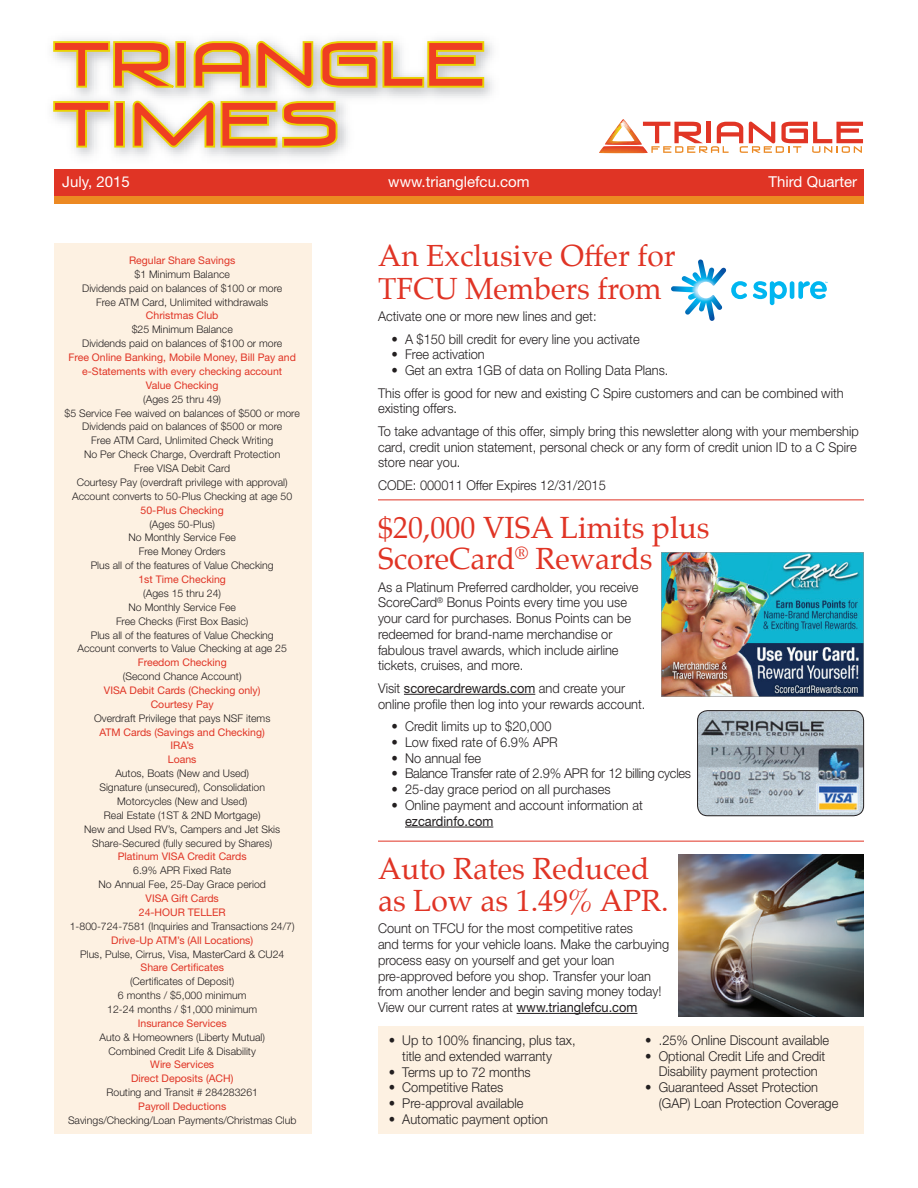
<style>
.page{position:relative;width:918px;height:1188px;background:#fff}
.page>*{position:absolute;margin:0;border:0;box-sizing:border-box;transform-origin:0 0}
.t1{font:30px/31.5px "Palatino";color:#e03425}
.t2{font:15px "Helvetica Neue LT Std";color:#fff}
.t3{font:300 13.5px/15.8px "Helvetica Neue LT Std";color:#231f20;scale:.95 1}
.t4{font:300 13.5px "Helvetica Neue LT Std";letter-spacing:-.02em;color:#231f20;scale:.95 1}
.t5{font:13.5px "Helvetica Neue LT Std";color:#231f20;scale:.95 1}
.t6{font:300 10.5px/13.8px "Helvetica Neue LT Std";color:#231f20;text-align:center}
.t7{font:10.5px/13.8px "Helvetica Neue LT Std";color:#e03425;text-align:center}
.s1{font-weight:400}
</style>
<div class="page">
<div style="left:54px;top:243px;width:257px;height:891px;background:#fdf1e2"></div>
<div style="left:378px;top:1026px;width:486px;height:108px;background:#fdf1e2"></div>
<img style="left:60px;top:39px;width:432px;height:119px">
<svg style="left:53px;top:41px;width:133px;height:47px"></svg>
<svg style="left:194px;top:41px;width:119px;height:47px"></svg>
<svg style="left:321px;top:41px;width:163px;height:47px;background:#e9a068"></svg>
<svg style="left:53px;top:101px;width:72px;height:47px"></svg>
<svg style="left:133px;top:101px;width:82px;height:47px"></svg>
<svg style="left:221px;top:101px;width:116px;height:47px;background:#e79659"></svg>
<div style="left:54px;top:169px;width:810px;height:27px;background:#e03425"></div>
<div style="left:54px;top:196px;width:810px;height:7px;background:#ec8922"></div>
<svg style="left:599px;top:119px;width:264px;height:34px"></svg>
<hr style="left:517px;top:1013px;width:120px;height:1px;background:#231f20">
<hr style="left:404px;top:694px;width:131px;height:1px;background:#231f20">
<hr style="left:405px;top:827px;width:88px;height:1px;background:#231f20">
<img style="left:678px;top:855px;width:186px;height:162px">
<img style="left:698px;top:711px;width:166px;height:105px">
<div style="left:697px;top:710px;width:167px;height:106px;border:1px solid #231f20;border-radius:10px"></div>
<hr style="left:378px;top:500px;width:486px;height:1px;background:#e03425">
<hr style="left:378px;top:841px;width:486px;height:1px;background:#e03425">
<svg style="left:731px;top:281px;width:16px;height:18px"></svg>
<hr style="left:790px;top:281px;width:4px;height:18px;background:#00b6f0;border-radius:2px">
<svg style="left:753px;top:281px;width:34px;height:24px"></svg>
<img style="left:701px;top:260px;width:24px;height:19px">
<img style="left:693px;top:260px;width:8px;height:19px">
<svg style="left:798px;top:281px;width:30px;height:18px"></svg>
<img style="left:662px;top:553px;width:202px;height:144px">
<p class="t2" style="left:62px;top:172px;width:69px">July, 2015</p>
<p class="t2" style="left:388px;top:172px;width:143px">www.trianglefcu.com</p>
<p class="t2" style="left:769px;top:172px;width:90px">Third Quarter</p>
<p class="t7" style="left:129px;top:253px;width:108px">Regular Share Savings</p>
<p class="t6" style="left:82px;top:267px;width:202px">$1 Minimum Balance<br>Dividends paid on balances of $100 or more<br>Free ATM Card, Unlimited withdrawals</p>
<p class="t7" style="left:146px;top:309px;width:74px">Christmas Club</p>
<p class="t6" style="left:82px;top:322px;width:202px">$25 Minimum Balance<br>Dividends paid on balances of $100 or more</p>
<p class="t7" style="left:68px;top:350px;width:229px">Free Online Banking, Mobile Money, Bill Pay and e-Statements with every checking account<br>Value Checking</p>
<p class="t6" style="left:65px;top:392px;width:237px">(Ages 25 thru 49)<br>$5 Service Fee waived on balances of $500 or more Dividends paid on balances of $500 or more<br>Free ATM Card, Unlimited Check Writing<br>No Per Check Charge, Overdraft Protection<br>Free VISA Debit Card<br>Courtesy Pay (overdraft privilege with approval)<br>Account converts to 50-Plus Checking at age 50</p>
<p class="t7" style="left:141px;top:503px;width:85px">50-Plus Checking</p>
<p class="t6" style="left:91px;top:517px;width:185px">(Ages 50-Plus)<br>No Monthly Service Fee<br>Free Money Orders<br>Plus all of the features of Value Checking</p>
<p class="t7" style="left:138px;top:572px;width:89px">1st Time Checking</p>
<p class="t6" style="left:77px;top:586px;width:211px">(Ages 15 thru 24)<br>No Monthly Service Fee<br>Free Checks (First Box Basic)<br>Plus all of the features of Value Checking<br>Account converts to Value Checking at age 25</p>
<p class="t7" style="left:138px;top:655px;width:91px">Freedom Checking</p>
<p class="t6" style="left:123px;top:669px;width:120px">(Second Chance Account)</p>
<p class="t7" style="left:104px;top:683px;width:158px">VISA Debit Cards (Checking only)<br>Courtesy Pay</p>
<p class="t6" style="left:94px;top:711px;width:178px">Overdraft Privilege that pays NSF items</p>
<p class="t7" style="left:100px;top:725px;width:167px">ATM Cards (Savings and Checking)<br>IRA’s<br>Loans</p>
<p class="t6" style="left:84px;top:766px;width:198px">Autos, Boats (New and Used)<br>Signature (unsecured), Consolidation Motorcycles (New and Used)<br>Real Estate (1ST &amp; 2ND Mortgage)<br>New and Used RV’s, Campers and Jet Skis Share-Secured (fully secured by Shares)</p>
<p class="t7" style="left:118px;top:850px;width:130px">Platinum VISA Credit Cards</p>
<p class="t6" style="left:99px;top:863px;width:169px">6.9% APR Fixed Rate<br>No Annual Fee, 25-Day Grace period</p>
<p class="t7" style="left:139px;top:891px;width:88px">VISA Gift Cards<br>24-HOUR TELLER</p>
<p class="t6" style="left:70px;top:919px;width:226px">1-800-724-7581 (Inquiries and Transactions 24/7)</p>
<p class="t7" style="left:111px;top:933px;width:143px">Drive-Up ATM’s (All Locations)</p>
<p class="t6" style="left:80px;top:947px;width:206px">Plus, Pulse, Cirrus, Visa, MasterCard &amp; CU24</p>
<p class="t7" style="left:141px;top:961px;width:85px">Share Certificates</p>
<p class="t6" style="left:107px;top:974px;width:151px">(Certificates of Deposit)<br>6 months / $5,000 minimum<br>12-24 months / $1,000 minimum</p>
<p class="t7" style="left:138px;top:1016px;width:90px">Insurance Services</p>
<p class="t6" style="left:99px;top:1030px;width:167px">Auto &amp; Homeowners (Liberty Mutual)<br>Combined Credit Life &amp; Disability</p>
<p class="t7" style="left:131px;top:1058px;width:104px">Wire Services<br>Direct Deposits (ACH)</p>
<p class="t6" style="left:106px;top:1085px;width:153px">Routing and Transit # 284283261</p>
<p class="t7" style="left:138px;top:1099px;width:90px">Payroll Deductions</p>
<p class="t6" style="left:68px;top:1113px;width:230px">Savings/Checking/Loan Payments/Christmas Club</p>
<h1 class="t1" style="left:378px;top:239px;width:299px;line-height:33px">An Exclusive Offer for<br>TFCU Members from</h1>
<p class="t3" style="left:378px;top:308px;width:232px">Activate one or more new lines and get:</p>
<p class="t3" style="left:392px;top:331px;width:263px">• A $150 bill credit for every line you activate</p>
<p class="t3" style="left:392px;top:346px;width:100px">• Free activation</p>
<p class="t3" style="left:378px;top:359px;width:492px;line-height:22.5px;text-indent:13px">• Get an extra 1GB of data on Rolling Data Plans.<br>This offer is good for new and existing C Spire customers and can be combined with</p>
<p class="t3" style="left:378px;top:397px;width:508px;line-height:22.5px">existing offers.<br>To take advantage of this offer, simply bring this newsletter along with your membership</p>
<p class="t3" style="left:378px;top:439px;width:505px">card, credit union statement, personal check or any form of credit union ID to a C Spire store near you.</p>
<p class="t3" style="left:378px;top:477px;width:241px">CODE: 000011 Offer Expires 12/31/2015</p>
<h1 class="t1" style="left:378px;top:512px;width:333px">$20,000 VISA Limits plus<br>ScoreCard<sup>®</sup> Rewards</h1>
<p class="t3" style="left:378px;top:579px;width:276px">As a Platinum Preferred cardholder, you receive ScoreCard<sup>®</sup> Bonus Points every time you use your card for purchases. Bonus Points can be redeemed for brand-name merchandise or fabulous travel awards, which include airline tickets, cruises, and more.</p>
<p class="t3" style="left:378px;top:680px;width:283px">Visit <span class="s1">scorecardrewards.com</span> and create your online profile then log into your rewards account.</p>
<p class="t3" style="left:392px;top:718px;width:170px">• Credit limits up to $20,000</p>
<p class="t3" style="left:392px;top:734px;width:177px">• Low fixed rate of 6.9% APR</p>
<p class="t3" style="left:392px;top:750px;width:96px">• No annual fee</p>
<p class="t4" style="left:392px;top:765px;width:317px">• Balance Transfer rate of 2.9% APR for 12 billing cycles</p>
<p class="t3" style="left:392px;top:781px;width:232px">• 25-day grace period on all purchases</p>
<p class="t3" style="left:392px;top:797px;width:266px">• Online payment and account information at</p>
<p class="t5" style="left:405px;top:813px;width:95px">ezcardinfo.com</p>
<h1 class="t1" style="left:378px;top:853px;width:292px">Auto Rates Reduced as Low as 1.49% APR.</h1>
<p class="t3" style="left:378px;top:920px;width:308px">Count on TFCU for the most competitive rates<br>and terms for your vehicle loans. Make the carbuying process easy on yourself and get your loan pre-approved before you shop. Transfer your loan from another lender and begin saving money today!<br>View our current rates at <span class="s1">www.trianglefcu.com</span></p>
<p class="t3" style="left:402px;top:1032px;width:184px;text-indent:-14px">• Up to 100% financing, plus tax, title and extended warranty</p>
<p class="t3" style="left:389px;top:1064px;width:151px">• Terms up to 72 months</p>
<p class="t3" style="left:389px;top:1079px;width:122px">• Competitive Rates</p>
<p class="t3" style="left:389px;top:1095px;width:143px">• Pre-approval available</p>
<p class="t3" style="left:389px;top:1111px;width:169px">• Automatic payment option</p>
<p class="t3" style="left:645px;top:1032px;width:195px">• .25% Online Discount available</p>
<p class="t3" style="left:645px;top:1048px;width:191px;text-align:center">• Optional Credit Life and Credit<br>Disability payment protection</p>
<p class="t3" style="left:659px;top:1079px;width:191px;text-indent:-14px">• Guaranteed Asset Protection (GAP) Loan Protection Coverage</p>
</div>
